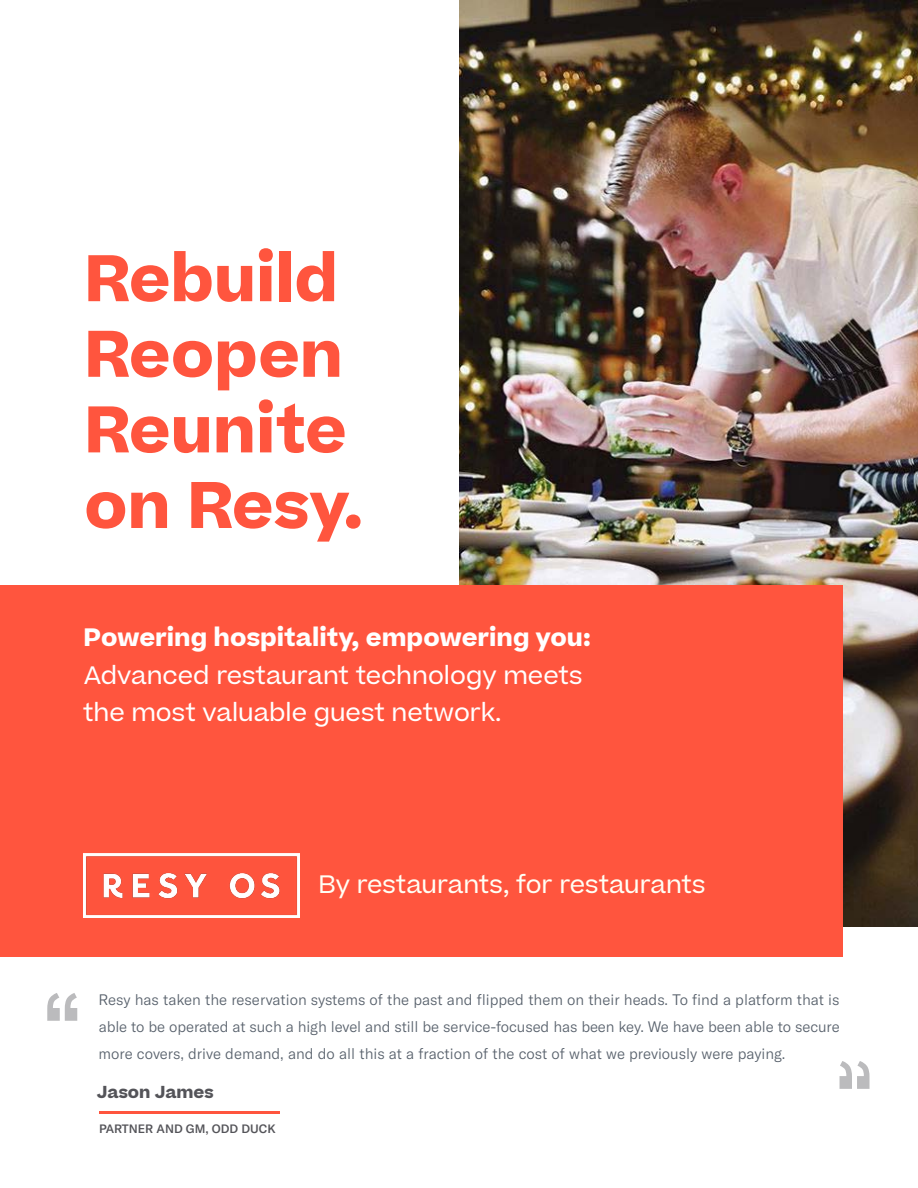
<style>
.page{position:relative;width:918px;height:1188px;background:#fff}
.page>*{position:absolute;margin:0;border:0;box-sizing:border-box;transform-origin:0 0}
.t1{font:700 63px "Beatrice";color:#ff553e}
.t2{font:24px/37.5px "Beatrice";color:#fff}
.Box_inner_paragraph{font:24px "Beatrice";color:#fffff5}
.Box_Main_Title{font:700 16.5px "Beatrice";color:#545459}
.Box_Main_Title-2{font:300 15px/27px "GT America";color:#57606b;text-align:justify}
.Box_Main_Title-3{font:500 12px "GT America";color:#545459}
.s1{font-weight:700}
</style>
<div class="page">
<img style="left:459px;top:0;width:459px;height:927px">
<div style="left:0;top:585px;width:843px;height:372px;background:#ff553e"></div>
<img style="left:83px;top:854px;width:216px;height:64px">
<svg style="left:47px;top:993px;width:30px;height:28px"></svg>
<svg style="left:840px;top:1061px;width:30px;height:28px"></svg>
<hr style="left:99px;top:1111px;width:180px;height:3px;background:#ff553e">
<p class="t1" style="left:84px;top:235px;width:255px">Rebuild</p>
<p class="t1" style="left:84px;top:311px;width:260px">Reopen</p>
<p class="t1" style="left:84px;top:386px;width:264px">Reunite</p>
<p class="t1" style="left:84px;top:462px;width:281px">on Resy.</p>
<p class="t2" style="left:83px;top:618px;width:509px"><span class="s1">Powering hospitality, empowering you:<br></span>Advanced restaurant technology meets the most valuable guest network.</p>
<p class="Box_inner_paragraph" style="left:318px;top:869px;width:389px">By restaurants, for restaurants</p>
<p class="Box_Main_Title-2" style="left:99px;top:986px;width:743px">Resy has taken the reservation systems of the past and flipped them on their heads. To find a platform that is able to be operated at such a high level and still be service-focused has been key. We have been able to secure more covers, drive demand, and do all this at a fraction of the cost of what we previously were paying.</p>
<p class="Box_Main_Title" style="left:97px;top:1081px;width:119px">Jason James</p>
<p class="Box_Main_Title-3" style="left:99px;top:1121px;width:178px">PARTNER AND GM, ODD DUCK</p>
</div>
